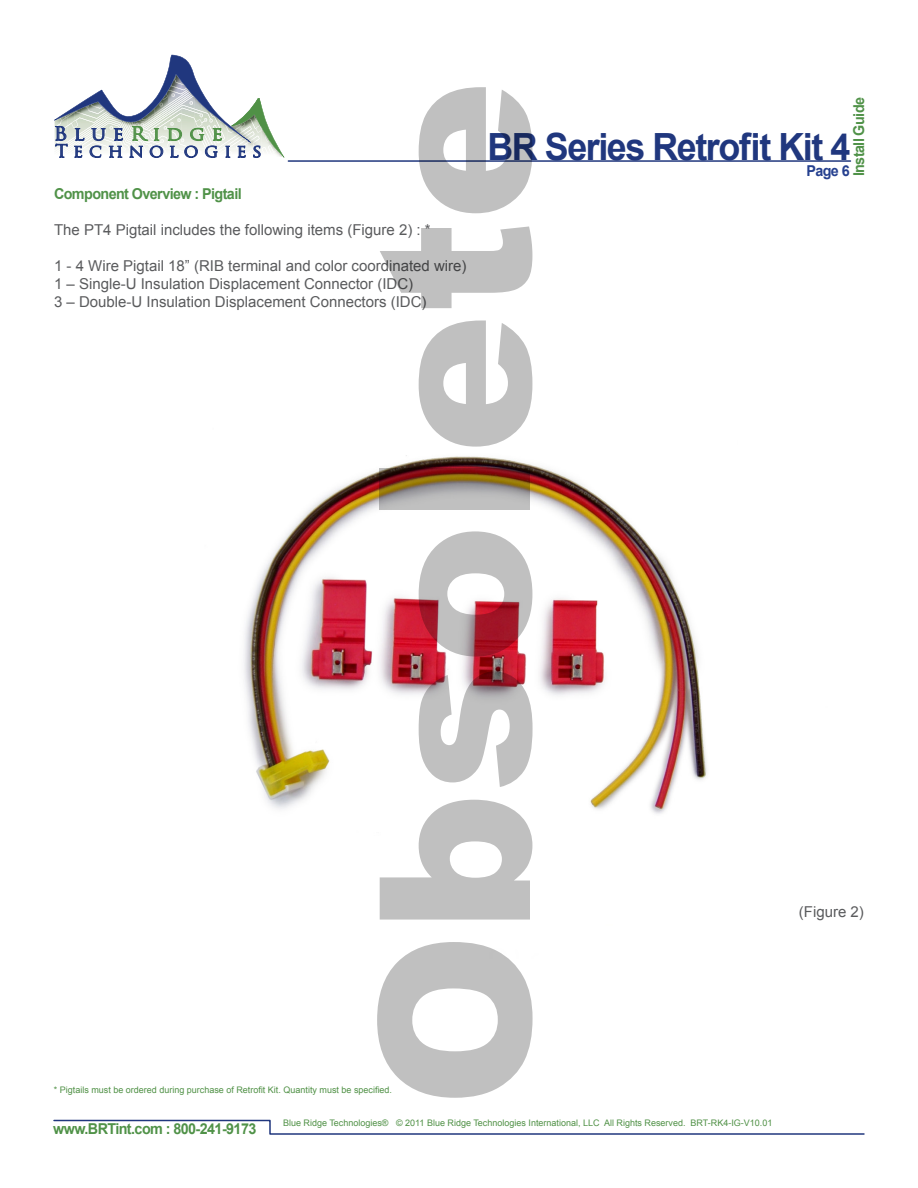
<style>
.page{position:relative;width:918px;height:1188px;background:#fff}
.page>*{position:absolute;margin:0;border:0;box-sizing:border-box;transform-origin:0 0}
.t1{font:900 210px "Arial";color:rgb(0 0 0/.25)}
.t2{font:700 37.5px "Arial";letter-spacing:-.04em;color:#20377e;scale:.96 1}
.t3{font:18.45px "Trajan Pro";letter-spacing:.315em;color:#509147;scale:1.11 1}
.t4{font:17.4px "Trajan Pro";letter-spacing:.285em;color:#20377e;scale:1.05 1}
.t5{font:15px/18px "Arial";color:#5a5b5d}
.t6{font:700 15px "Arial";letter-spacing:-.04em;color:#509248;scale:.96 1}
.t7{font:700 15px "Arial";color:#25408f;scale:.96 1}
.t8{font:9px "Arial";color:#509146}
.s1{color:#20377e}
</style>
<div class="page">
<svg style="left:54px;top:55px;width:231px;height:103px"></svg>
<svg style="left:53px;top:1119px;width:812px;height:16px"></svg>
<hr style="left:288px;top:160px;width:563px;height:2px;background:#20377e">
<img style="left:244px;top:455px;width:463px;height:359px">
<h1 class="t1" style="left:303px;top:1107px;width:1028px;rotate:-90deg">Obsolete</h1>
<p class="t6" style="left:849px;top:176px;width:84px;rotate:-90deg">Install Guide</p>
<p class="t3" style="left:54px;top:122px;width:154px"><span class="s1">Blu e</span>Rid g e</p>
<p class="t4" style="left:55px;top:140px;width:198px">Te c hnolo g ie s</p>
<h2 class="t2" style="left:487px;top:122px;width:380px">BR Series Retrofit Kit 4</h2>
<p class="t7" style="left:806px;top:160px;width:47px">Page 6</p>
<p class="t6" style="left:54px;top:184px;width:197px">Component Overview : Pigtail</p>
<p class="t5" style="left:54px;top:221px;width:378px">The PT4 Pigtail includes the following items (Figure 2) : *</p>
<p class="t5" style="left:54px;top:257px;width:414px">1 - 4 Wire Pigtail 18” (RIB terminal and color coordinated wire)<br>1 – Single-U Insulation Displacement Connector (IDC)<br>3 – Double-U Insulation Displacement Connectors (IDC)</p>
<p class="t5" style="left:799px;top:903px;width:67px">(Figure 2)</p>
<p class="t8" style="left:54px;top:1084px;width:340px">* Pigtails must be ordered during purchase of Retrofit Kit. Quantity must be specified.</p>
<p class="t6" style="left:53px;top:1119px;width:213px">www.BRTint.com : 800-241-9173</p>
<p class="t8" style="left:283px;top:1117px;width:491px">Blue Ridge Technologies® © 2011 Blue Ridge Technologies International, LLC All Rights Reserved. BRT-RK4-IG-V10.01</p>
</div>
